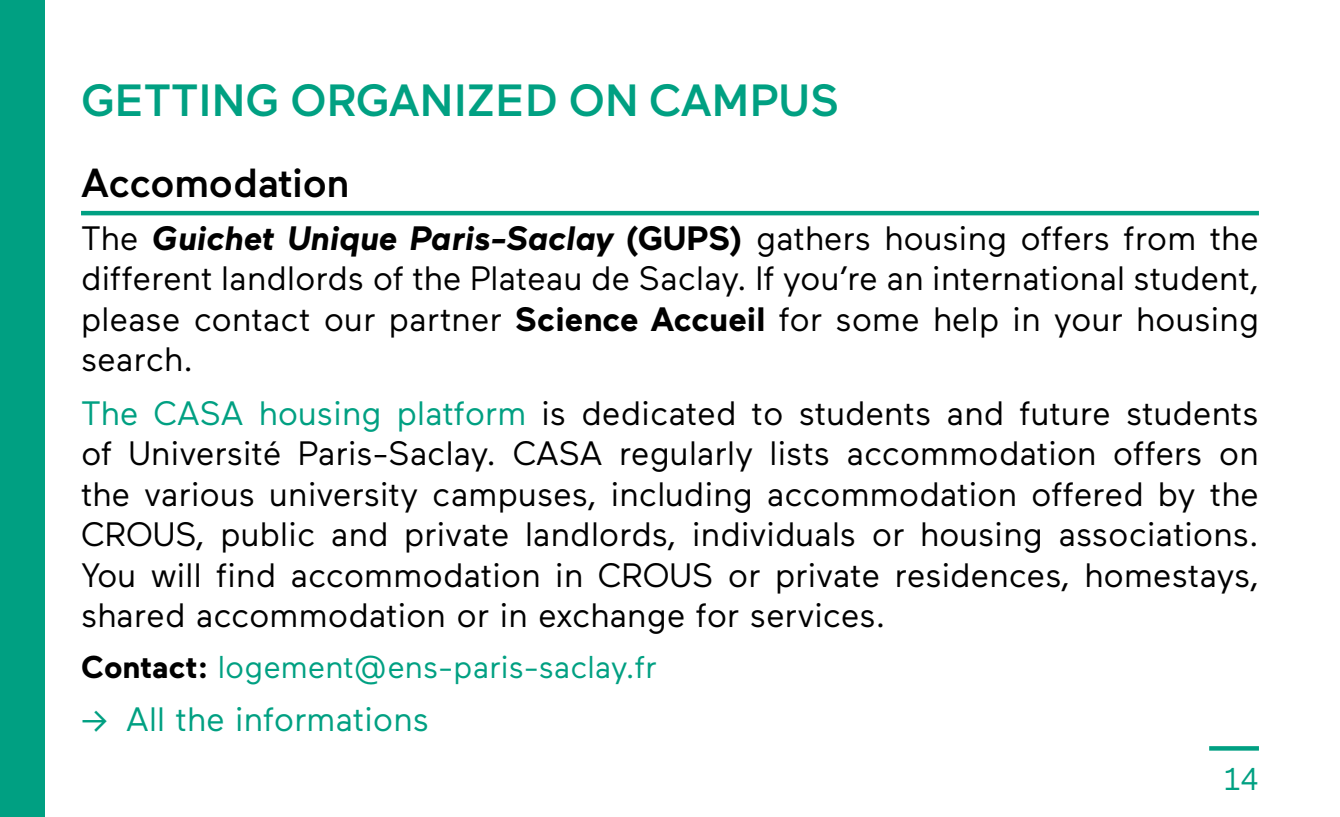
<style>
.page{position:relative;width:1340px;height:817px;background:#fff}
.page>*{position:absolute;margin:0;border:0;box-sizing:border-box;transform-origin:0 0}
.t1{font:500 45px "Maax";color:#00a082}
.t2{font:500 40.5px "Maax";color:#000}
.t3{font:33.75px/40.5px "Maax";color:#000;text-align:justify}
.t4{font:33.75px "Maax";color:#00a082}
.t5{font:31.5px "Maax";color:#00a082}
.s1{font-weight:700;font-style:italic}
.s2{font-weight:700}
.s3{color:#00a082}
.s4{font-weight:700;color:#000}
</style>
<div class="page">
<div style="left:0;top:0;width:45px;height:816px;background:#00a082"></div>
<hr style="left:81px;top:211px;width:1177px;height:4px;background:#00a082">
<svg style="left:1209px;top:746px;width:49px;height:4px"></svg>
<h1 class="t1" style="left:81px;top:76px;width:760px">GETTING ORGANIZED ON CAMPUS</h1>
<p class="t2" style="left:81px;top:161px;width:270px">Accomodation</p>
<p class="t3" style="left:81px;top:218px;width:1179px">The <span class="s1">Guichet Unique Paris-Saclay</span> <span class="s2">(GUPS)</span> gathers housing offers from the different landlords of the Plateau de Saclay. If you’re an international student, please contact our partner <span class="s2">Science Accueil</span> for some help in your housing search.</p>
<p class="t3" style="left:81px;top:393px;width:1179px"><span class="s3">The CASA housing platform</span> is dedicated to students and future students of Université Paris-Saclay. CASA regularly lists accommodation offers on the various university campuses, including accommodation offered by the CROUS, public and private landlords, individuals or housing associations.<br>You will find accommodation in CROUS or private residences, homestays, shared accommodation or in exchange for services.</p>
<p class="t5" style="left:81px;top:650px;width:577px"><span class="s4">Contact:</span> logement@ens-paris-saclay.fr</p>
<p class="t4" style="left:81px;top:701px;width:349px">Ǖ All the informations</p>
<p class="t5" style="left:1223px;top:762px;width:36px">14</p>
</div>
